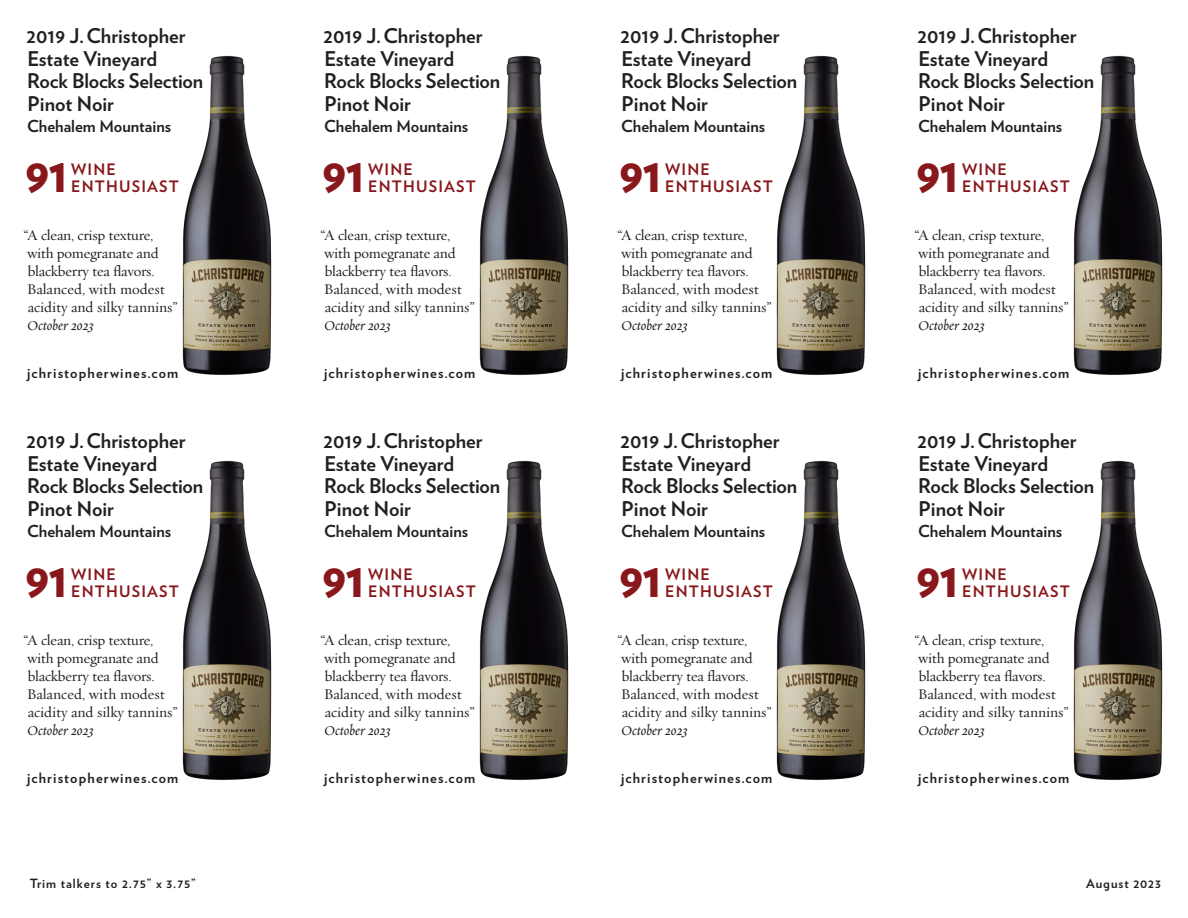
<style>
.page{position:relative;width:1188px;height:918px;background:#fff}
.page>*{position:absolute;margin:0;border:0;box-sizing:border-box;transform-origin:0 0}
.t1{font:900 48px "Verlag";letter-spacing:-.025em;color:#88181b}
.Wine2__smaller{font:700 20.25px/22.5px "Verlag";color:#231f20}
.Wine2__smaller-2{font:700 16.5px "Verlag";color:#231f20}
.t2{font:700 15.75px "Verlag";letter-spacing:.075em;color:#88181b}
.Text-1{font:15px/18px "Requiem Text";letter-spacing:-.01em;color:#231f20}
.website_URL_GREY{font:700 14.25px "Verlag";letter-spacing:.08em;color:#231f20}
.Footer_notes{font:700 12.75px "Verlag";letter-spacing:.075em;color:#231f20}
.s1{font-style:italic}
</style>
<div class="page">
<img style="left:182px;top:55px;width:90px;height:320px">
<img style="left:182px;top:460px;width:90px;height:320px">
<img style="left:479px;top:55px;width:90px;height:320px">
<img style="left:479px;top:460px;width:90px;height:320px">
<img style="left:776px;top:55px;width:90px;height:320px">
<img style="left:776px;top:460px;width:90px;height:320px">
<img style="left:1073px;top:55px;width:90px;height:320px">
<img style="left:1073px;top:460px;width:90px;height:320px">
<p class="Wine2__smaller" style="left:27px;top:24px;width:161px">2019 J. Christopher</p>
<p class="Wine2__smaller" style="left:27px;top:46px;width:177px">Estate Vineyard<br>Rock Blocks Selection<br>Pinot Noir</p>
<p class="Wine2__smaller" style="left:324px;top:24px;width:161px">2019 J. Christopher</p>
<p class="Wine2__smaller" style="left:324px;top:46px;width:177px">Estate Vineyard<br>Rock Blocks Selection<br>Pinot Noir</p>
<p class="Wine2__smaller" style="left:621px;top:24px;width:161px">2019 J. Christopher</p>
<p class="Wine2__smaller" style="left:621px;top:46px;width:177px">Estate Vineyard<br>Rock Blocks Selection<br>Pinot Noir</p>
<p class="Wine2__smaller" style="left:918px;top:24px;width:161px">2019 J. Christopher</p>
<p class="Wine2__smaller" style="left:918px;top:46px;width:177px">Estate Vineyard<br>Rock Blocks Selection<br>Pinot Noir</p>
<p class="Wine2__smaller-2" style="left:27px;top:113px;width:146px">Chehalem Mountains</p>
<p class="Wine2__smaller-2" style="left:324px;top:113px;width:146px">Chehalem Mountains</p>
<p class="Wine2__smaller-2" style="left:621px;top:113px;width:146px">Chehalem Mountains</p>
<p class="Wine2__smaller-2" style="left:918px;top:113px;width:146px">Chehalem Mountains</p>
<p class="t1" style="left:25px;top:135px;width:45px">91</p>
<p class="t2" style="left:71px;top:157px;width:46px">WINE</p>
<p class="t2" style="left:71px;top:174px;width:109px">ENTHUSIAST</p>
<p class="t1" style="left:322px;top:135px;width:45px">91</p>
<p class="t2" style="left:368px;top:157px;width:46px">WINE</p>
<p class="t2" style="left:368px;top:174px;width:109px">ENTHUSIAST</p>
<p class="t1" style="left:619px;top:135px;width:45px">91</p>
<p class="t2" style="left:665px;top:157px;width:46px">WINE</p>
<p class="t2" style="left:665px;top:174px;width:109px">ENTHUSIAST</p>
<p class="t1" style="left:916px;top:135px;width:45px">91</p>
<p class="t2" style="left:962px;top:157px;width:46px">WINE</p>
<p class="t2" style="left:962px;top:174px;width:109px">ENTHUSIAST</p>
<p class="Text-1" style="left:24px;top:225px;width:156px">“A clean, crisp texture, with pomegranate and blackberry tea flavors.<br>Balanced, with modest acidity and silky tannins”<br><span class="s1">October 2023</span></p>
<p class="Text-1" style="left:321px;top:225px;width:156px">“A clean, crisp texture, with pomegranate and blackberry tea flavors.<br>Balanced, with modest acidity and silky tannins”<br><span class="s1">October 2023</span></p>
<p class="Text-1" style="left:618px;top:225px;width:156px">“A clean, crisp texture, with pomegranate and blackberry tea flavors.<br>Balanced, with modest acidity and silky tannins”<br><span class="s1">October 2023</span></p>
<p class="Text-1" style="left:915px;top:225px;width:156px">“A clean, crisp texture, with pomegranate and blackberry tea flavors.<br>Balanced, with modest acidity and silky tannins”<br><span class="s1">October 2023</span></p>
<p class="website_URL_GREY" style="left:27px;top:361px;width:153px">jchristopherwines.com</p>
<p class="website_URL_GREY" style="left:324px;top:361px;width:153px">jchristopherwines.com</p>
<p class="website_URL_GREY" style="left:621px;top:361px;width:153px">jchristopherwines.com</p>
<p class="website_URL_GREY" style="left:918px;top:361px;width:153px">jchristopherwines.com</p>
<p class="Wine2__smaller" style="left:27px;top:429px;width:161px">2019 J. Christopher</p>
<p class="Wine2__smaller" style="left:27px;top:451px;width:177px">Estate Vineyard<br>Rock Blocks Selection<br>Pinot Noir</p>
<p class="Wine2__smaller" style="left:324px;top:429px;width:161px">2019 J. Christopher</p>
<p class="Wine2__smaller" style="left:324px;top:451px;width:177px">Estate Vineyard<br>Rock Blocks Selection<br>Pinot Noir</p>
<p class="Wine2__smaller" style="left:621px;top:429px;width:161px">2019 J. Christopher</p>
<p class="Wine2__smaller" style="left:621px;top:451px;width:177px">Estate Vineyard<br>Rock Blocks Selection<br>Pinot Noir</p>
<p class="Wine2__smaller" style="left:918px;top:429px;width:161px">2019 J. Christopher</p>
<p class="Wine2__smaller" style="left:918px;top:451px;width:177px">Estate Vineyard<br>Rock Blocks Selection<br>Pinot Noir</p>
<p class="Wine2__smaller-2" style="left:27px;top:518px;width:146px">Chehalem Mountains</p>
<p class="Wine2__smaller-2" style="left:324px;top:518px;width:146px">Chehalem Mountains</p>
<p class="Wine2__smaller-2" style="left:621px;top:518px;width:146px">Chehalem Mountains</p>
<p class="Wine2__smaller-2" style="left:918px;top:518px;width:146px">Chehalem Mountains</p>
<p class="t1" style="left:25px;top:540px;width:45px">91</p>
<p class="t2" style="left:71px;top:562px;width:46px">WINE</p>
<p class="t2" style="left:71px;top:579px;width:109px">ENTHUSIAST</p>
<p class="t1" style="left:322px;top:540px;width:45px">91</p>
<p class="t2" style="left:368px;top:562px;width:46px">WINE</p>
<p class="t2" style="left:368px;top:579px;width:109px">ENTHUSIAST</p>
<p class="t1" style="left:619px;top:540px;width:45px">91</p>
<p class="t2" style="left:665px;top:562px;width:46px">WINE</p>
<p class="t2" style="left:665px;top:579px;width:109px">ENTHUSIAST</p>
<p class="t1" style="left:916px;top:540px;width:45px">91</p>
<p class="t2" style="left:962px;top:562px;width:46px">WINE</p>
<p class="t2" style="left:962px;top:579px;width:109px">ENTHUSIAST</p>
<p class="Text-1" style="left:24px;top:630px;width:156px">“A clean, crisp texture, with pomegranate and blackberry tea flavors.<br>Balanced, with modest acidity and silky tannins”<br><span class="s1">October 2023</span></p>
<p class="Text-1" style="left:321px;top:630px;width:156px">“A clean, crisp texture, with pomegranate and blackberry tea flavors.<br>Balanced, with modest acidity and silky tannins”<br><span class="s1">October 2023</span></p>
<p class="Text-1" style="left:618px;top:630px;width:156px">“A clean, crisp texture, with pomegranate and blackberry tea flavors.<br>Balanced, with modest acidity and silky tannins”<br><span class="s1">October 2023</span></p>
<p class="Text-1" style="left:915px;top:630px;width:156px">“A clean, crisp texture, with pomegranate and blackberry tea flavors.<br>Balanced, with modest acidity and silky tannins”<br><span class="s1">October 2023</span></p>
<p class="website_URL_GREY" style="left:27px;top:766px;width:153px">jchristopherwines.com</p>
<p class="website_URL_GREY" style="left:324px;top:766px;width:153px">jchristopherwines.com</p>
<p class="website_URL_GREY" style="left:621px;top:766px;width:153px">jchristopherwines.com</p>
<p class="website_URL_GREY" style="left:918px;top:766px;width:153px">jchristopherwines.com</p>
<p class="Footer_notes" style="left:30px;top:874px;width:167px">Trim talkers to 2.75” x 3.75”</p>
<p class="Footer_notes" style="left:1086px;top:874px;width:76px">August 2023</p>
</div>
